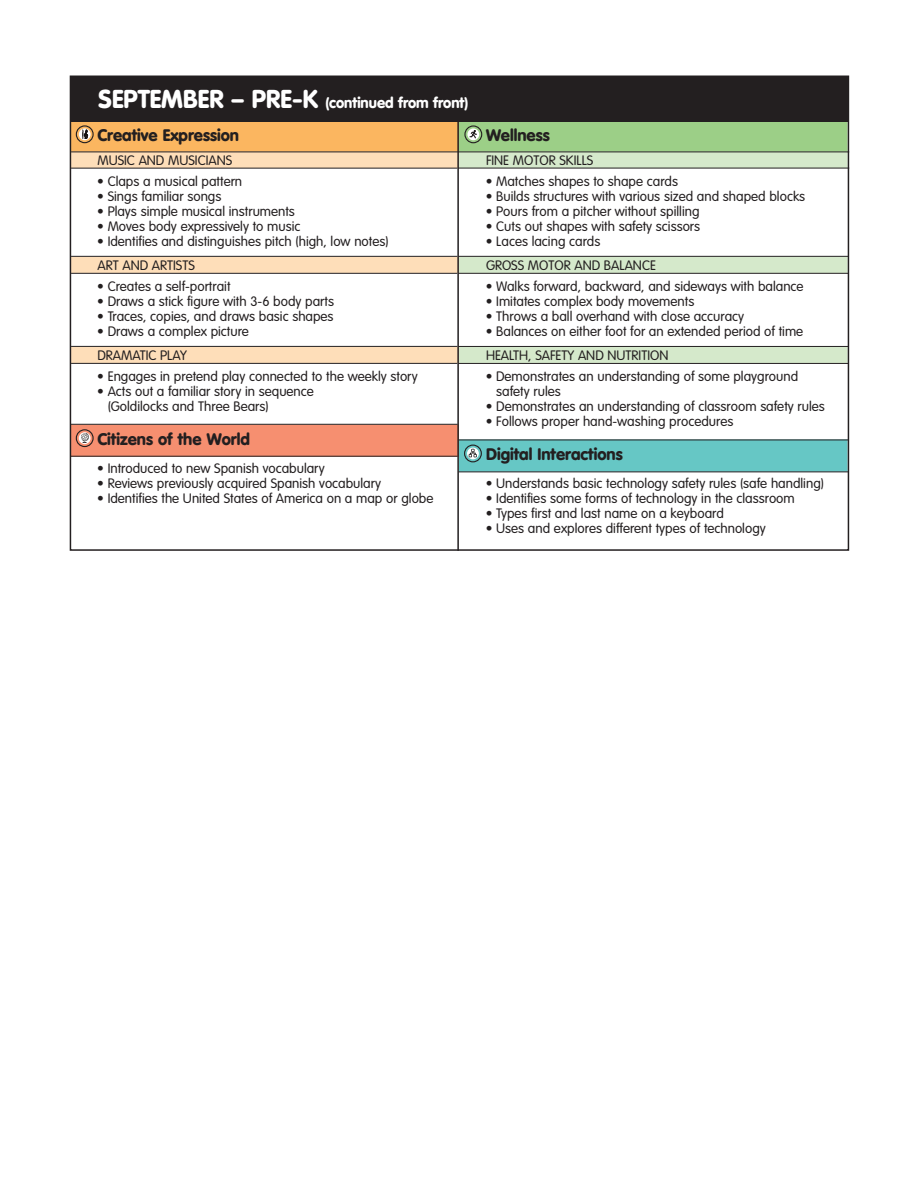
<style>
.page{position:relative;width:918px;height:1188px;background:#fff}
.page>*{position:absolute;margin:0;border:0;box-sizing:border-box;transform-origin:0 0}
.Digital_Header{font:900 16.5px "VAG Rounded";color:#231f20}
.Creative_Header{font:900 16.5px "VAG Rounded";color:#231f20}
.Citizens_Header{font:900 16.5px "VAG Rounded";color:#231f20}
.Wellness_Header{font:900 16.5px "VAG Rounded";color:#231f20}
.Page_Head_Month{font:900 15px "VAG Rounded";color:#fff}
.Bullet_Main{font:300 13.5px "VAG Rounded";color:#231f20}
.Bullet_First_Under{font:300 13.5px/15px "VAG Rounded";color:#231f20}
.Bullet_Last_in_Cat{font:300 13.5px/15px "VAG Rounded";color:#231f20}
.Bullet_First_After{font:300 13.5px "VAG Rounded";color:#231f20}
.Wellness_Subhead{font:300 13.5px "VAG Rounded";color:#231f20}
.Creative_Sub{font:300 13.5px "VAG Rounded";color:#231f20}
.s1{font-size:25.5px}
</style>
<div class="page">
<div style="left:70px;top:121px;width:389px;height:32px;background:#fbb660"></div>
<div style="left:70px;top:152px;width:389px;height:16px;background:#fedeb9"></div>
<div style="left:70px;top:257px;width:389px;height:16px;background:#fedeb9"></div>
<div style="left:70px;top:347px;width:389px;height:16px;background:#fedeb9"></div>
<div style="left:70px;top:425px;width:389px;height:32px;background:#f68f70"></div>
<svg style="left:79px;top:128px;width:12px;height:12px"></svg>
<div style="left:76px;top:125px;width:18px;height:18px;border:1px solid #231f20;border-radius:50%"></div>
<svg style="left:82px;top:129px;width:6px;height:10px"></svg>
<svg style="left:75px;top:429px;width:19px;height:19px"></svg>
<div style="left:459px;top:121px;width:389px;height:32px;background:#9ccf87"></div>
<div style="left:459px;top:152px;width:389px;height:16px;background:#d5e9cb"></div>
<div style="left:459px;top:257px;width:389px;height:16px;background:#d5e9cb"></div>
<div style="left:459px;top:347px;width:389px;height:16px;background:#d5e9cb"></div>
<div style="left:459px;top:440px;width:389px;height:32px;background:#66c7c5"></div>
<svg style="left:467px;top:128px;width:12px;height:12px"></svg>
<div style="left:464px;top:125px;width:18px;height:18px;border:1px solid #231f20;border-radius:50%"></div>
<svg style="left:468px;top:129px;width:10px;height:11px"></svg>
<svg style="left:467px;top:448px;width:12px;height:11px"></svg>
<div style="left:464px;top:445px;width:18px;height:17px;border:1px solid #231f20;border-radius:50%"></div>
<svg style="left:469px;top:449px;width:8px;height:8px"></svg>
<div style="left:70px;top:77px;width:778px;height:45px;background:#231f20"></div>
<hr style="left:71px;top:152px;width:387px;height:1px;background:#231f20">
<hr style="left:71px;top:256px;width:386px;height:1px;background:#231f20">
<hr style="left:458px;top:256px;width:390px;height:1px;background:#231f20">
<hr style="left:458px;top:346px;width:390px;height:1px;background:#231f20">
<hr style="left:71px;top:346px;width:386px;height:1px;background:#231f20">
<hr style="left:71px;top:168px;width:386px;height:1px;background:#231f20">
<hr style="left:71px;top:273px;width:386px;height:1px;background:#231f20">
<hr style="left:458px;top:273px;width:390px;height:1px;background:#231f20">
<hr style="left:458px;top:363px;width:390px;height:1px;background:#231f20">
<hr style="left:458px;top:440px;width:390px;height:1px;background:#231f20">
<hr style="left:70px;top:424px;width:388px;height:1px;background:#231f20">
<hr style="left:458px;top:472px;width:390px;height:1px;background:#231f20">
<hr style="left:70px;top:456px;width:388px;height:1px;background:#231f20">
<hr style="left:71px;top:363px;width:386px;height:1px;background:#231f20">
<hr style="left:458px;top:152px;width:391px;height:1px;background:#231f20">
<hr style="left:458px;top:168px;width:391px;height:1px;background:#231f20">
<hr style="left:457px;top:118px;width:2px;height:433px;background:#231f20">
<div style="left:70px;top:76px;width:779px;height:475px;border:2px solid #231f20"></div>
<p class="Page_Head_Month" style="left:99px;top:94px;width:371px"><span class="s1">SEPTEMBER – PRE-K</span> (continued from front)</p>
<p class="Creative_Header" style="left:97px;top:125px;width:143px">Creative Expression</p>
<p class="Creative_Sub" style="left:97px;top:153px;width:136px">MUSIC AND MUSICIANS</p>
<p class="Bullet_First_Under" style="left:97px;top:174px;width:147px">• Claps a musical pattern</p>
<p class="Bullet_Main" style="left:97px;top:189px;width:126px">• Sings familiar songs</p>
<p class="Bullet_Main" style="left:97px;top:204px;width:199px">• Plays simple musical instruments</p>
<p class="Bullet_Main" style="left:97px;top:219px;width:205px">• Moves body expressively to music</p>
<p class="Bullet_Main" style="left:97px;top:234px;width:293px">• Identifies and distinguishes pitch (high, low notes)</p>
<p class="Creative_Sub" style="left:97px;top:258px;width:99px">ART AND ARTISTS</p>
<p class="Bullet_First_Under" style="left:97px;top:279px;width:135px">• Creates a self-portrait</p>
<p class="Bullet_Main" style="left:97px;top:294px;width:238px">• Draws a stick figure with 3-6 body parts</p>
<p class="Bullet_Main" style="left:97px;top:309px;width:238px">• Traces, copies, and draws basic shapes</p>
<p class="Bullet_Main" style="left:97px;top:324px;width:153px">• Draws a complex picture</p>
<p class="Creative_Sub" style="left:97px;top:348px;width:91px">DRAMATIC PLAY</p>
<p class="Bullet_First_Under" style="left:97px;top:369px;width:322px">• Engages in pretend play connected to the weekly story</p>
<p class="Bullet_Last_in_Cat" style="left:108px;top:384px;width:208px;text-indent:-11px">• Acts out a familiar story in sequence (Goldilocks and Three Bears)</p>
<p class="Citizens_Header" style="left:97px;top:429px;width:154px">Citizens of the World</p>
<p class="Bullet_First_After" style="left:97px;top:461px;width:229px">• Introduced to new Spanish vocabulary</p>
<p class="Bullet_Main" style="left:97px;top:476px;width:286px">• Reviews previously acquired Spanish vocabulary</p>
<p class="Bullet_Last_in_Cat" style="left:97px;top:491px;width:338px">• Identifies the United States of America on a map or globe</p>
<p class="Wellness_Header" style="left:486px;top:125px;width:65px">Wellness</p>
<p class="Wellness_Subhead" style="left:486px;top:153px;width:109px">FINE MOTOR SKILLS</p>
<p class="Bullet_First_Under" style="left:486px;top:174px;width:194px">• Matches shapes to shape cards</p>
<p class="Bullet_Main" style="left:486px;top:189px;width:321px">• Builds structures with various sized and shaped blocks</p>
<p class="Bullet_Main" style="left:486px;top:204px;width:215px">• Pours from a pitcher without spilling</p>
<p class="Bullet_Main" style="left:486px;top:219px;width:216px">• Cuts out shapes with safety scissors</p>
<p class="Bullet_Main" style="left:486px;top:234px;width:116px">• Laces lacing cards</p>
<p class="Wellness_Subhead" style="left:486px;top:258px;width:172px">GROSS MOTOR AND BALANCE</p>
<p class="Bullet_First_Under" style="left:486px;top:279px;width:319px">• Walks forward, backward, and sideways with balance</p>
<p class="Bullet_Main" style="left:486px;top:294px;width:210px">• Imitates complex body movements</p>
<p class="Bullet_Main" style="left:486px;top:309px;width:260px">• Throws a ball overhand with close accuracy</p>
<p class="Bullet_Main" style="left:486px;top:324px;width:319px">• Balances on either foot for an extended period of time</p>
<p class="Wellness_Subhead" style="left:486px;top:348px;width:184px">HEALTH, SAFETY AND NUTRITION</p>
<p class="Bullet_First_Under" style="left:496px;top:369px;width:304px;text-indent:-11px">• Demonstrates an understanding of some playground safety rules</p>
<p class="Bullet_Main" style="left:486px;top:399px;width:341px">• Demonstrates an understanding of classroom safety rules</p>
<p class="Bullet_Last_in_Cat" style="left:486px;top:414px;width:249px">• Follows proper hand-washing procedures</p>
<p class="Digital_Header" style="left:486px;top:444px;width:138px">Digital Interactions</p>
<p class="Bullet_First_After" style="left:486px;top:476px;width:340px">• Understands basic technology safety rules (safe handling)</p>
<p class="Bullet_Main" style="left:486px;top:491px;width:311px">• Identifies some forms of technology in the classroom</p>
<p class="Bullet_Main" style="left:486px;top:506px;width:240px">• Types first and last name on a keyboard</p>
<p class="Bullet_Last_in_Cat" style="left:486px;top:521px;width:282px">• Uses and explores different types of technology</p>
</div>
